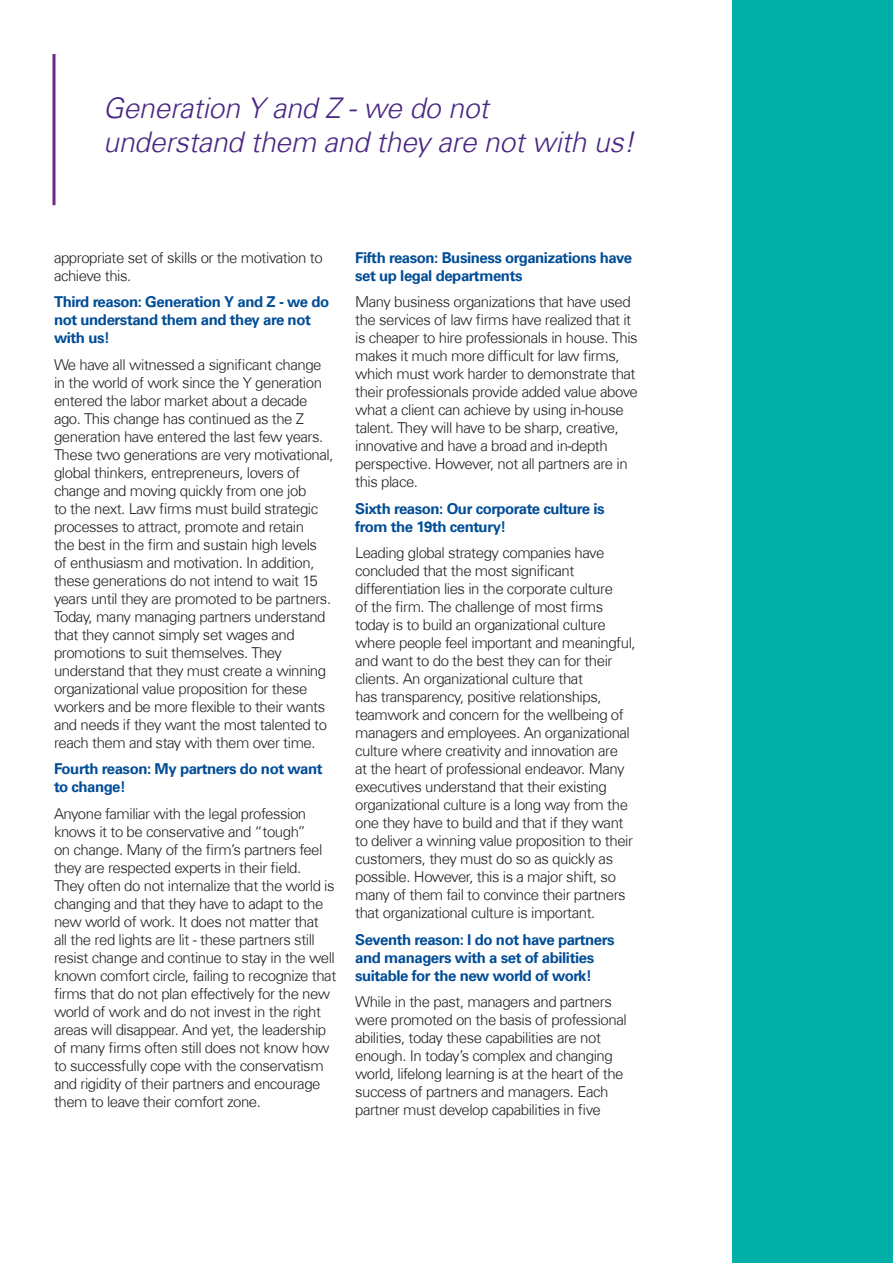
<style>
.page{position:relative;width:893px;height:1263px;background:#fff}
.page>*{position:absolute;margin:0;border:0;box-sizing:border-box;transform-origin:0 0}
.t1{font:italic 300 28.5px/34.2px "Universfor KPMG";letter-spacing:-.01em;color:#4a2783}
.t2{font:300 15px/18px "Universfor KPMG";letter-spacing:-.03em;color:#231f20}
.t3{font:700 15px/18px "Universfor KPMG";letter-spacing:-.03em;color:#014d97}
</style>
<div class="page">
<div style="left:733px;top:0;width:160px;height:1263px;background:#00afa8"></div>
<svg style="left:52px;top:54px;width:4px;height:151px"></svg>
<p class="t1" style="left:103px;top:91px;width:533px">Generation Y and Z - we do not understand them and they are not with us!</p>
<p class="t2" style="left:54px;top:248px;width:270px">appropriate set of skills or the motivation to achieve this.</p>
<p class="t3" style="left:54px;top:293px;width:277px">Third reason: Generation Y and Z - we do not understand them and they are not with us!</p>
<p class="t2" style="left:54px;top:355px;width:281px">We have all witnessed a significant change in the world of work since the Y generation entered the labor market about a decade ago. This change has continued as the Z generation have entered the last few years.<br>These two generations are very motivational, global thinkers, entrepreneurs, lovers of change and moving quickly from one job<br>to the next. Law firms must build strategic processes to attract, promote and retain<br>the best in the firm and sustain high levels of enthusiasm and motivation. In addition, these generations do not intend to wait 15 years until they are promoted to be partners.<br>Today, many managing partners understand that they cannot simply set wages and promotions to suit themselves. They understand that they must create a winning organizational value proposition for these workers and be more flexible to their wants and needs if they want the most talented to reach them and stay with them over time.</p>
<p class="t3" style="left:54px;top:760px;width:270px">Fourth reason: My partners do not want to change!</p>
<p class="t2" style="left:54px;top:804px;width:284px">Anyone familiar with the legal profession knows it to be conservative and “tough”<br>on change. Many of the firm’s partners feel they are respected experts in their field.<br>They often do not internalize that the world is changing and that they have to adapt to the new world of work. It does not matter that<br>all the red lights are lit - these partners still resist change and continue to stay in the well known comfort circle, failing to recognize that firms that do not plan effectively for the new world of work and do not invest in the right areas will disappear. And yet, the leadership of many firms often still does not know how to successfully cope with the conservatism and rigidity of their partners and encourage them to leave their comfort zone.</p>
<p class="t3" style="left:355px;top:248px;width:279px">Fifth reason: Business organizations have set up legal departments</p>
<p class="t2" style="left:355px;top:293px;width:284px">Many business organizations that have used the services of law firms have realized that it is cheaper to hire professionals in house. This makes it much more difficult for law firms, which must work harder to demonstrate that their professionals provide added value above what a client can achieve by using in-house talent. They will have to be sharp, creative, innovative and have a broad and in-depth perspective. However, not all partners are in this place.</p>
<p class="t3" style="left:355px;top:499px;width:251px">Sixth reason: Our corporate culture is from the 19th century!</p>
<p class="t2" style="left:355px;top:544px;width:282px">Leading global strategy companies have concluded that the most significant differentiation lies in the corporate culture<br>of the firm. The challenge of most firms today is to build an organizational culture where people feel important and meaningful, and want to do the best they can for their clients. An organizational culture that<br>has transparency, positive relationships, teamwork and concern for the wellbeing of managers and employees. An organizational culture where creativity and innovation are<br>at the heart of professional endeavor. Many executives understand that their existing organizational culture is a long way from the one they have to build and that if they want to deliver a winning value proposition to their customers, they must do so as quickly as possible. However, this is a major shift, so many of them fail to convince their partners that organizational culture is important.</p>
<p class="t3" style="left:355px;top:930px;width:261px">Seventh reason: I do not have partners and managers with a set of abilities suitable for the new world of work!</p>
<p class="t2" style="left:355px;top:993px;width:273px">While in the past, managers and partners were promoted on the basis of professional abilities, today these capabilities are not enough. In today’s complex and changing world, lifelong learning is at the heart of the success of partners and managers. Each partner must develop capabilities in five</p>
</div>
